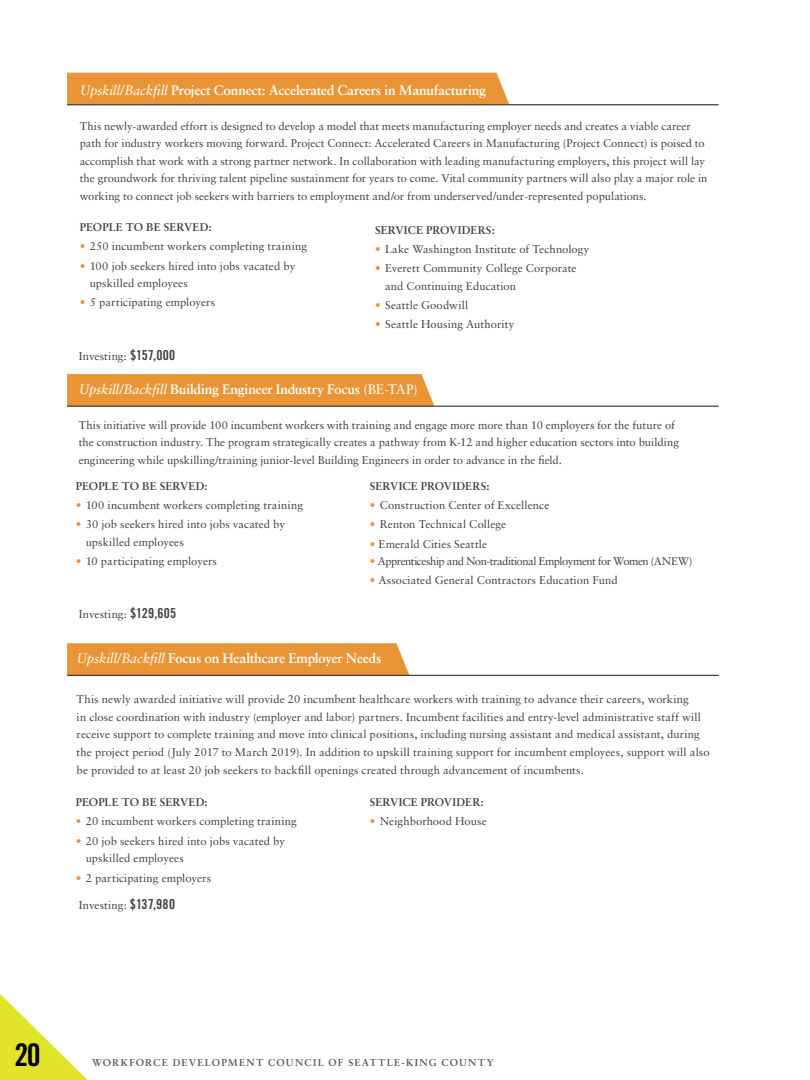
<style>
.page{position:relative;width:810px;height:1080px;background:#fff}
.page>*{position:absolute;margin:0;border:0;box-sizing:border-box;transform-origin:0 0}
.t1{font:31.25px "Trade Gothic Bold Cond Twenty";color:#000}
.t2{font:700 13.75px "Sabon";letter-spacing:-.02em;color:#fff}
.t3{font:11.25px/17.5px "Sabon";letter-spacing:.005em;color:#414042}
.t4{font:700 11.25px "Sabon";letter-spacing:.005em;color:#414042}
.t5{font:11.25px "Sabon";letter-spacing:-.045em;color:#414042}
.t6{font:700 10px "Sabon";letter-spacing:.12em;color:#58595b}
.s1{font-weight:400;font-style:italic}
.s2{color:#ea9535}
.s3{font-family:"Trade Gothic Bold Cond Twenty";font-size:13.75px}
.s4{font-weight:400}
</style>
<div class="page">
<div style="left:67px;top:73px;width:442px;height:31px;background:#ea9535"></div>
<svg style="left:67px;top:374px;width:367px;height:32px;background:#e89539"></svg>
<svg style="left:67px;top:643px;width:342px;height:32px;background:#e9963a"></svg>
<hr style="left:67px;top:104px;width:652px;height:1px;background:#414042">
<hr style="left:67px;top:406px;width:652px;height:1px;background:#414042">
<hr style="left:67px;top:675px;width:652px;height:1px;background:#414042">
<svg style="left:0;top:994px;width:88px;height:86px"></svg>
<p class="t2" style="left:80px;top:82px;width:408px"><span class="s1">Upskill/Backfill</span> Project Connect: Accelerated Careers in Manufacturing</p>
<p class="t3" style="left:80px;top:117px;width:629px">This newly-awarded effort is designed to develop a model that meets manufacturing employer needs and creates a viable career path for industry workers moving forward. Project Connect: Accelerated Careers in Manufacturing (Project Connect) is poised to accomplish that work with a strong partner network. In collaboration with leading manufacturing employers, this project will lay the groundwork for thriving talent pipeline sustainment for years to come. Vital community partners will also play a major role in working to connect job seekers with barriers to employment and/or from underserved/under-represented populations.</p>
<p class="t4" style="left:80px;top:220px;width:134px">PEOPLE TO BE SERVED:</p>
<p class="t3" style="left:80px;top:238px;width:229px"><span class="s2">•</span> 250 incumbent workers completing training</p>
<p class="t3" style="left:90px;top:257px;width:207px;text-indent:-10px"><span class="s2">•</span> 100 job seekers hired into jobs vacated by upskilled employees</p>
<p class="t3" style="left:80px;top:294px;width:137px"><span class="s2">•</span> 5 participating employers</p>
<p class="t4" style="left:375px;top:223px;width:121px">SERVICE PROVIDERS:</p>
<p class="t3" style="left:375px;top:240px;width:216px"><span class="s2">•</span> Lake Washington Institute of Technology</p>
<p class="t3" style="left:385px;top:259px;width:193px;text-indent:-10px"><span class="s2">•</span> Everett Community College Corporate and Continuing Education</p>
<p class="t3" style="left:375px;top:296px;width:95px"><span class="s2">•</span> Seattle Goodwill</p>
<p class="t3" style="left:375px;top:315px;width:141px"><span class="s2">•</span> Seattle Housing Authority</p>
<p class="t3" style="left:79px;top:347px;width:98px">Investing: <span class="s3">$157,000</span></p>
<p class="t2" style="left:79px;top:381px;width:340px"><span class="s1">Upskill/Backfill</span> Building Engineer Industry Focus <span class="s4">(BE-TAP)</span></p>
<p class="t3" style="left:79px;top:416px;width:602px">This initiative will provide 100 incumbent workers with training and engage more more than 10 employers for the future of the construction industry. The program strategically creates a pathway from K-12 and higher education sectors into building engineering while upskilling/training junior-level Building Engineers in order to advance in the field.</p>
<p class="t4" style="left:76px;top:479px;width:134px">PEOPLE TO BE SERVED:</p>
<p class="t3" style="left:76px;top:496px;width:229px"><span class="s2">•</span> 100 incumbent workers completing training</p>
<p class="t3" style="left:86px;top:516px;width:201px;text-indent:-10px"><span class="s2">•</span> 30 job seekers hired into jobs vacated by upskilled employees</p>
<p class="t3" style="left:76px;top:552px;width:143px"><span class="s2">•</span> 10 participating employers</p>
<p class="t4" style="left:370px;top:479px;width:121px">SERVICE PROVIDERS:</p>
<p class="t3" style="left:370px;top:496px;width:181px"><span class="s2">•</span> Construction Center of Excellence</p>
<p class="t3" style="left:370px;top:516px;width:138px"><span class="s2">•</span> Renton Technical College</p>
<p class="t3" style="left:370px;top:535px;width:119px"><span class="s2">•</span> Emerald Cities Seattle</p>
<p class="t5" style="left:370px;top:555px;width:324px"><span class="s2">•</span> Apprenticeship and Non-traditional Employment for Women (ANEW)</p>
<p class="t3" style="left:370px;top:572px;width:250px"><span class="s2">•</span> Associated General Contractors Education Fund</p>
<p class="t3" style="left:79px;top:605px;width:99px">Investing: <span class="s3">$129,605</span></p>
<p class="t2" style="left:77px;top:649px;width:306px"><span class="s1">Upskill/Backfill</span> Focus on Healthcare Employer Needs</p>
<p class="t3" style="left:77px;top:691px;width:635px">This newly awarded initiative will provide 20 incumbent healthcare workers with training to advance their careers, working<br>in close coordination with industry (employer and labor) partners. Incumbent facilities and entry-level administrative staff will receive support to complete training and move into clinical positions, including nursing assistant and medical assistant, during the project period (July 2017 to March 2019). In addition to upskill training support for incumbent employees, support will also be provided to at least 20 job seekers to backfill openings created through advancement of incumbents.</p>
<p class="t4" style="left:76px;top:795px;width:134px">PEOPLE TO BE SERVED:</p>
<p class="t3" style="left:76px;top:813px;width:223px"><span class="s2">•</span> 20 incumbent workers completing training</p>
<p class="t3" style="left:86px;top:832px;width:201px;text-indent:-10px"><span class="s2">•</span> 20 job seekers hired into jobs vacated by upskilled employees</p>
<p class="t3" style="left:76px;top:869px;width:137px"><span class="s2">•</span> 2 participating employers</p>
<p class="t4" style="left:370px;top:795px;width:116px">SERVICE PROVIDER:</p>
<p class="t3" style="left:370px;top:813px;width:119px"><span class="s2">•</span> Neighborhood House</p>
<p class="t3" style="left:79px;top:896px;width:98px">Investing: <span class="s3">$137,980</span></p>
<h1 class="t1" style="left:15px;top:1036px;width:28px">20</h1>
<p class="t6" style="left:92px;top:1056px;width:403px">WORKFORCE DEVELOPMENT COUNCIL OF SEATTLE-KING COUNTY</p>
</div>
